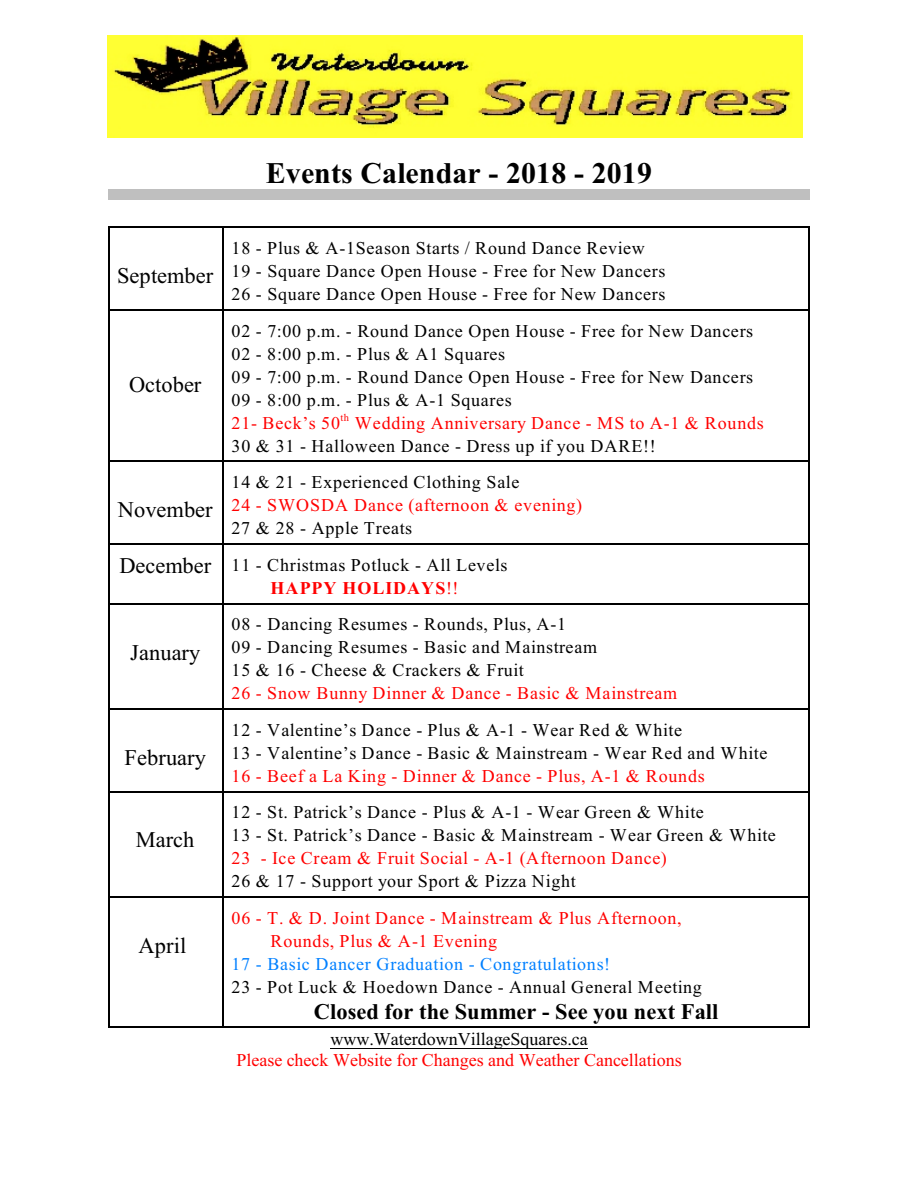
<style>
.page{position:relative;width:918px;height:1188px;background:#fff}
.page>*{position:absolute;margin:0;border:0;box-sizing:border-box;transform-origin:0 0}
.t1{font:700 30px "Times New Roman";letter-spacing:.005em;color:#000}
.t2{font:22.35px "Times New Roman";color:#000}
.t3{font:700 22.35px "Times New Roman";letter-spacing:.005em;color:#000}
.t4{font:18px/23.1px "Times New Roman";letter-spacing:.04em;color:#000}
.t5{font:18px/23.1px "Times New Roman";letter-spacing:.04em;color:#f00}
.t6{font:18px "Times New Roman";color:#f00}
.t7{font:18px "Times New Roman";letter-spacing:.035em;color:#0080ff}
.t8{font:18px "Times New Roman";color:#000}
.t9{font:700 18px "Times New Roman";letter-spacing:.06em;color:#f00}
.t10{font:10.5px "Times New Roman";color:#f00}
.s1{font-size:22.35px}
.s2{font-weight:400}
</style>
<div class="page">
<hr style="left:108px;top:227px;width:1px;height:82px;background:#000">
<hr style="left:108px;top:227px;width:114px;height:1px;background:#000">
<hr style="left:223px;top:227px;width:1px;height:82px;background:#000">
<hr style="left:808px;top:227px;width:2px;height:82px;background:#000">
<hr style="left:223px;top:227px;width:587px;height:1px;background:#000">
<hr style="left:108px;top:309px;width:1px;height:152px;background:#000">
<hr style="left:108px;top:309px;width:114px;height:1px;background:#000">
<hr style="left:223px;top:309px;width:1px;height:152px;background:#000">
<hr style="left:808px;top:309px;width:2px;height:152px;background:#000">
<hr style="left:223px;top:309px;width:587px;height:1px;background:#000">
<hr style="left:108px;top:461px;width:1px;height:82px;background:#000">
<hr style="left:108px;top:461px;width:114px;height:1px;background:#000">
<hr style="left:223px;top:461px;width:1px;height:82px;background:#000">
<hr style="left:808px;top:461px;width:2px;height:82px;background:#000">
<hr style="left:223px;top:461px;width:587px;height:1px;background:#000">
<hr style="left:108px;top:543px;width:1px;height:60px;background:#000">
<hr style="left:108px;top:543px;width:114px;height:2px;background:#000">
<hr style="left:223px;top:543px;width:1px;height:60px;background:#000">
<hr style="left:808px;top:543px;width:2px;height:60px;background:#000">
<hr style="left:223px;top:543px;width:587px;height:2px;background:#000">
<hr style="left:108px;top:603px;width:1px;height:105px;background:#000">
<hr style="left:108px;top:603px;width:114px;height:1px;background:#000">
<hr style="left:223px;top:603px;width:1px;height:105px;background:#000">
<hr style="left:808px;top:603px;width:2px;height:105px;background:#000">
<hr style="left:223px;top:603px;width:587px;height:1px;background:#000">
<hr style="left:108px;top:708px;width:1px;height:83px;background:#000">
<hr style="left:108px;top:708px;width:114px;height:2px;background:#000">
<hr style="left:223px;top:708px;width:1px;height:83px;background:#000">
<hr style="left:808px;top:708px;width:2px;height:83px;background:#000">
<hr style="left:223px;top:708px;width:587px;height:2px;background:#000">
<hr style="left:108px;top:791px;width:1px;height:105px;background:#000">
<hr style="left:108px;top:791px;width:114px;height:1px;background:#000">
<hr style="left:223px;top:791px;width:1px;height:105px;background:#000">
<hr style="left:808px;top:791px;width:2px;height:105px;background:#000">
<hr style="left:223px;top:791px;width:587px;height:1px;background:#000">
<hr style="left:108px;top:896px;width:1px;height:132px;background:#000">
<hr style="left:108px;top:896px;width:114px;height:2px;background:#000">
<hr style="left:108px;top:1027px;width:114px;height:1px;background:#000">
<hr style="left:223px;top:896px;width:1px;height:132px;background:#000">
<hr style="left:808px;top:896px;width:2px;height:132px;background:#000">
<hr style="left:223px;top:896px;width:587px;height:2px;background:#000">
<hr style="left:223px;top:1027px;width:587px;height:1px;background:#000">
<hr style="left:330px;top:1048px;width:258px;height:1px;background:#000">
<div style="left:108px;top:190px;width:702px;height:10px;background:#bfbfbf"></div>
<img style="left:108px;top:36px;width:694px;height:102px">
<h1 class="t1" style="left:266px;top:163px;width:388px">Events Calendar - 2018 - 2019</h1>
<p class="t2" style="left:117px;top:268px;width:98px">September</p>
<p class="t2" style="left:129px;top:377px;width:74px">October</p>
<p class="t4" style="left:232px;top:238px;width:435px">18 - Plus &amp; A-1Season Starts / Round Dance Review<br>19 - Square Dance Open House - Free for New Dancers<br>26 - Square Dance Open House - Free for New Dancers</p>
<p class="t4" style="left:232px;top:321px;width:523px">02 - 7:00 p.m. - Round Dance Open House - Free for New Dancers 02 - 8:00 p.m. - Plus &amp; A1 Squares<br>09 - 7:00 p.m. - Round Dance Open House - Free for New Dancers 09 - 8:00 p.m. - Plus &amp; A-1 Squares</p>
<p class="t5" style="left:232px;top:413px;width:534px">21- Beck’s 50 Wedding Anniversary Dance - MS to A-1 &amp; Rounds</p>
<p class="t10" style="left:341px;top:414px;width:10px">th</p>
<p class="t4" style="left:232px;top:436px;width:426px">30 &amp; 31 - Halloween Dance - Dress up if you DARE!!</p>
<p class="t4" style="left:232px;top:472px;width:289px">14 &amp; 21 - Experienced Clothing Sale</p>
<p class="t5" style="left:232px;top:495px;width:352px">24 - SWOSDA Dance (afternoon &amp; evening)</p>
<p class="t4" style="left:119px;top:512px;width:390px;line-height:36.3px;text-indent:112px">27 &amp; 28 - Apple Treats<br><span class="s1">December</span> 11 - Christmas Potluck - All Levels</p>
<p class="t9" style="left:271px;top:582px;width:190px">HAPPY HOLIDAYS<span class="s2">!!</span></p>
<p class="t2" style="left:118px;top:502px;width:96px">November</p>
<p class="t2" style="left:130px;top:644px;width:72px">January</p>
<p class="t2" style="left:125px;top:750px;width:83px">February</p>
<p class="t2" style="left:136px;top:832px;width:60px">March</p>
<p class="t2" style="left:139px;top:937px;width:49px">April</p>
<p class="t4" style="left:232px;top:615px;width:367px">08 - Dancing Resumes - Rounds, Plus, A-1<br>09 - Dancing Resumes - Basic and Mainstream<br>15 &amp; 16 - Cheese &amp; Crackers &amp; Fruit</p>
<p class="t5" style="left:232px;top:684px;width:447px">26 - Snow Bunny Dinner &amp; Dance - Basic &amp; Mainstream</p>
<p class="t4" style="left:232px;top:720px;width:537px">12 - Valentine’s Dance - Plus &amp; A-1 - Wear Red &amp; White<br>13 - Valentine’s Dance - Basic &amp; Mainstream - Wear Red and White</p>
<p class="t5" style="left:232px;top:766px;width:475px">16 - Beef a La King - Dinner &amp; Dance - Plus, A-1 &amp; Rounds</p>
<p class="t4" style="left:232px;top:802px;width:546px">12 - St. Patrick’s Dance - Plus &amp; A-1 - Wear Green &amp; White<br>13 - St. Patrick’s Dance - Basic &amp; Mainstream - Wear Green &amp; White</p>
<p class="t5" style="left:232px;top:849px;width:437px">23 - Ice Cream &amp; Fruit Social - A-1 (Afternoon Dance)</p>
<p class="t4" style="left:232px;top:872px;width:346px">26 &amp; 17 - Support your Sport &amp; Pizza Night</p>
<p class="t5" style="left:271px;top:908px;width:413px;text-indent:-39px">06 - T. &amp; D. Joint Dance - Mainstream &amp; Plus Afternoon,<br>Rounds, Plus &amp; A-1 Evening</p>
<p class="t7" style="left:232px;top:957px;width:380px">17 - Basic Dancer Graduation - Congratulations!</p>
<p class="t4" style="left:232px;top:977px;width:472px">23 - Pot Luck &amp; Hoedown Dance - Annual General Meeting</p>
<p class="t3" style="left:314px;top:1004px;width:406px">Closed for the Summer - See you next Fall</p>
<p class="t8" style="left:330px;top:1033px;width:259px">www.WaterdownVillageSquares.ca</p>
<p class="t6" style="left:236px;top:1054px;width:447px">Please check Website for Changes and Weather Cancellations</p>
</div>
